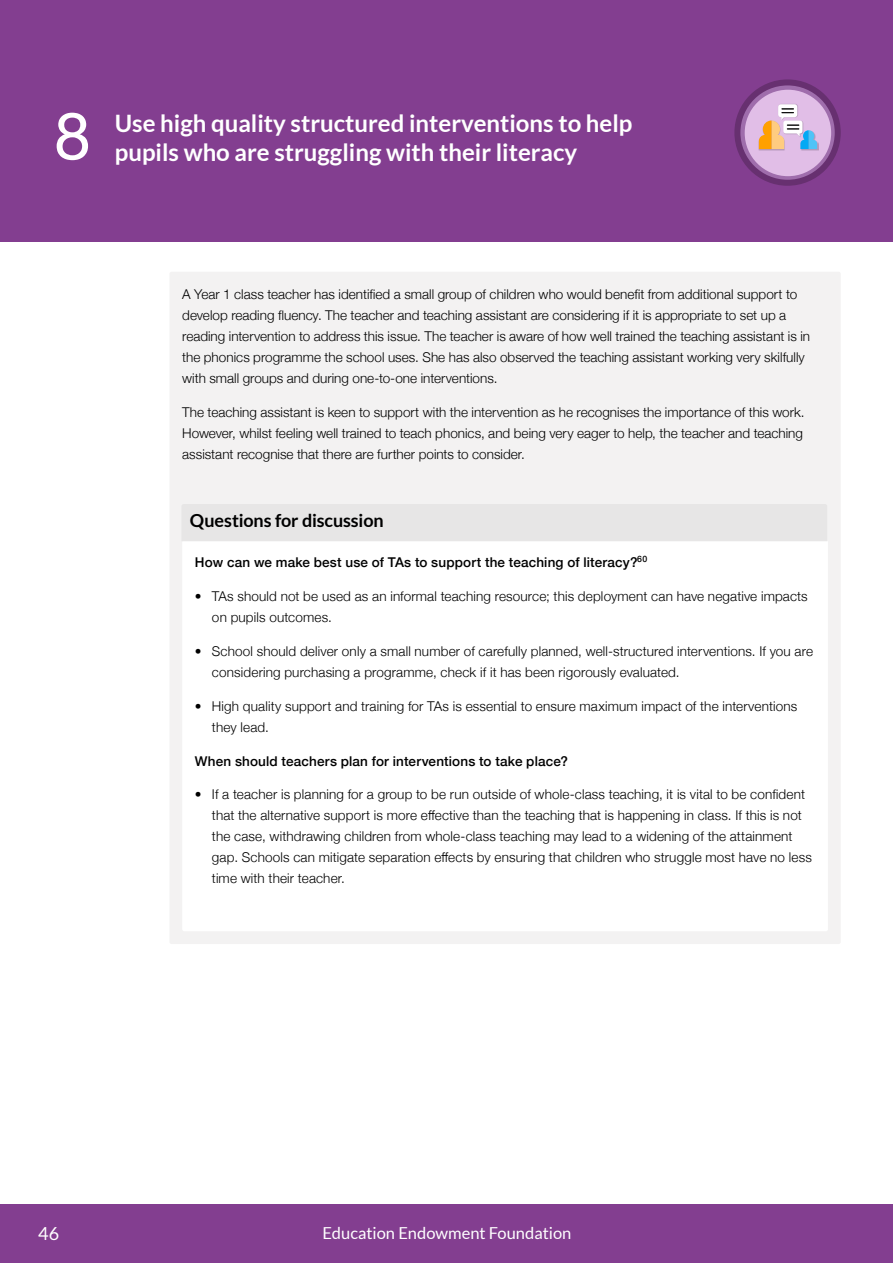
<style>
.page{position:relative;width:893px;height:1263px;background:#fff}
.page>*{position:absolute;margin:0;border:0;box-sizing:border-box;transform-origin:0 0}
.t1{font:66px "Helvetica Neue";color:#fff}
.t2{font:700 24px/28.8px "Lato";color:#fff}
.t3{font:700 18px "Lato";letter-spacing:-.005em;color:#000}
.t4{font:18px "Lato";color:#fff}
.t5{font:16.5px "Lato";color:#fff}
.t6{font:300 13.5px/21px "Helvetica Neue";letter-spacing:.005em;color:#000}
.t7{font:500 13.5px "Helvetica Neue";letter-spacing:.01em;color:#000}
</style>
<div class="page">
<div style="left:169px;top:272px;width:672px;height:672px;background:#f3f2f2;border-radius:2px"></div>
<div style="left:0;top:0;width:893px;height:242px;background:#833e90"></div>
<div style="left:0;top:1205px;width:893px;height:58px;background:#833e90"></div>
<svg style="left:737px;top:82px;width:101px;height:101px;background:#8d5a98"></svg>
<div style="left:745px;top:90px;width:86px;height:86px;background:#e1bee7;border-radius:43px"></div>
<img style="left:758px;top:104px;width:60px;height:46px">
<div style="left:778px;top:104px;width:19px;height:13px;background:#fff;border-radius:3px"></div>
<svg style="left:759px;top:108px;width:58px;height:41px"></svg>
<div style="left:734px;top:79px;width:107px;height:107px;border:6px solid #673070;border-radius:50%"></div>
<div style="left:182px;top:540px;width:646px;height:391px;background:#fff;border-radius:2px"></div>
<div style="left:182px;top:504px;width:645px;height:37px;background:#e7e6e6"></div>
<h1 class="t1" style="left:54px;top:88px;width:38px">8</h1>
<h2 class="t2" style="left:115px;top:108px;width:519px">Use high quality structured interventions to help pupils who are struggling with their literacy</h2>
<p class="t6" style="left:182px;top:283px;width:629px">A Year 1 class teacher has identified a small group of children who would benefit from additional support to develop reading fluency. The teacher and teaching assistant are considering if it is appropriate to set up a reading intervention to address this issue. The teacher is aware of how well trained the teaching assistant is in the phonics programme the school uses. She has also observed the teaching assistant working very skilfully with small groups and during one-to-one interventions.</p>
<p class="t6" style="left:182px;top:400px;width:624px;text-align:justify">The teaching assistant is keen to support with the intervention as he recognises the importance of this work.<br>However, whilst feeling well trained to teach phonics, and being very eager to help, the teacher and teaching assistant recognise that there are further points to consider.</p>
<h3 class="t3" style="left:190px;top:510px;width:195px">Questions for discussion</h3>
<p class="t7" style="left:195px;top:552px;width:454px">How can we make best use of TAs to support the teaching of literacy?<sup>60</sup></p>
<p class="t6" style="left:212px;top:585px;width:597px;text-indent:-17px">• TAs should not be used as an informal teaching resource; this deployment can have negative impacts on pupils outcomes.</p>
<p class="t6" style="left:212px;top:640px;width:603px;text-indent:-17px">• School should deliver only a small number of carefully planned, well-structured interventions. If you are considering purchasing a programme, check if it has been rigorously evaluated.</p>
<p class="t6" style="left:212px;top:694px;width:587px;text-indent:-17px">• High quality support and training for TAs is essential to ensure maximum impact of the interventions they lead.</p>
<p class="t7" style="left:195px;top:750px;width:375px">When should teachers plan for interventions to take place?</p>
<p class="t6" style="left:212px;top:783px;width:601px;text-indent:-17px">• If a teacher is planning for a group to be run outside of whole-class teaching, it is vital to be confident that the alternative support is more effective than the teaching that is happening in class. If this is not the case, withdrawing children from whole-class teaching may lead to a widening of the attainment gap. Schools can mitigate separation effects by ensuring that children who struggle most have no less time with their teacher.</p>
<h3 class="t4" style="left:38px;top:1224px;width:22px">46</h3>
<p class="t5" style="left:322px;top:1224px;width:251px">Education Endowment Foundation</p>
</div>
